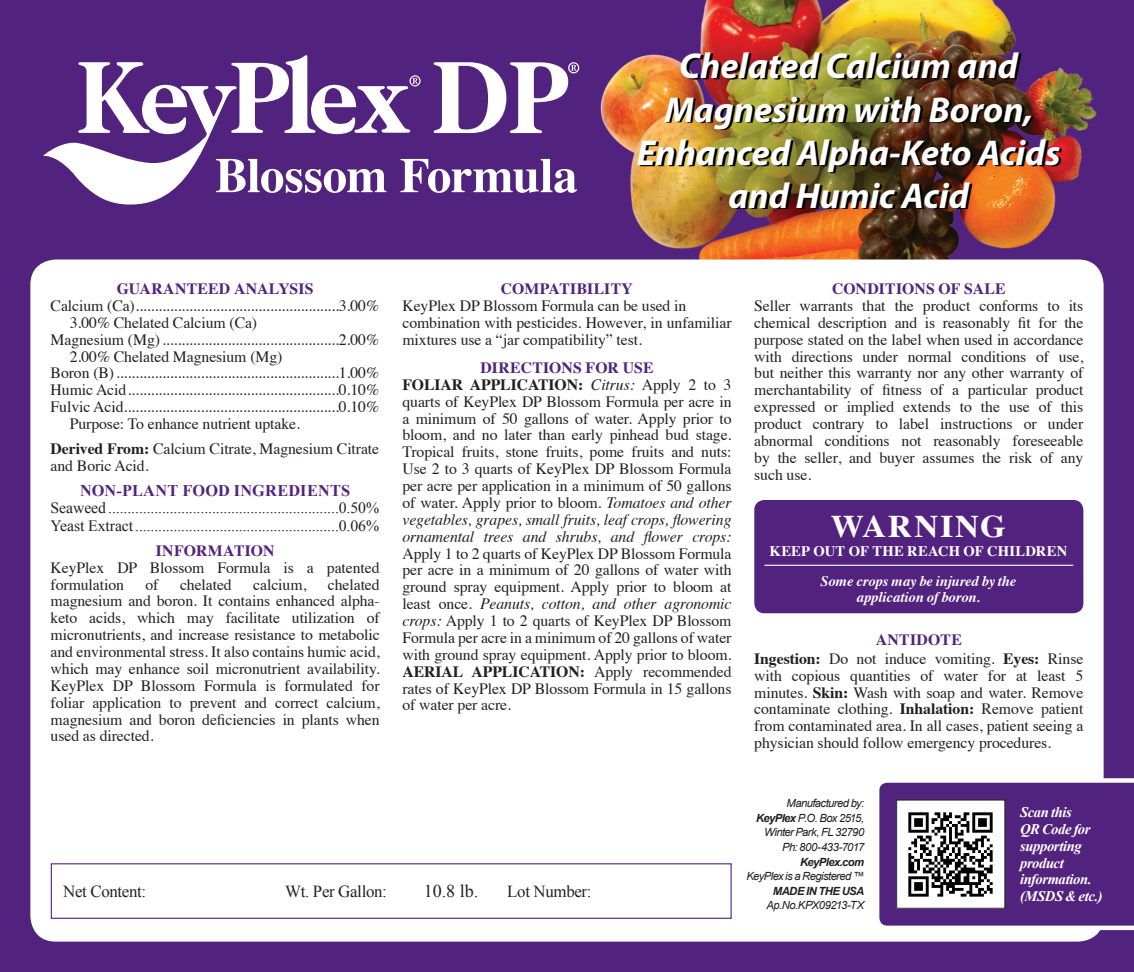
<style>
.page{position:relative;width:1134px;height:972px;background:#52227f}
.page>*{position:absolute;margin:0;border:0;box-sizing:border-box;transform-origin:0 0}
.t1{font:italic 700 36px "Myriad Pro";color:#fff}
.t2{font:700 31.5px "Times";letter-spacing:.065em;color:#fff;scale:1.05 1}
.t3{font:18px "Times New Roman";color:#231f20}
.t4{font:700 16.2px "Times New Roman";letter-spacing:.01em;color:#52227f}
.t5{font:15.75px/16.9px "Times";letter-spacing:-.005em;color:#231f20;text-align:justify}
.t6{font:15.75px "Times New Roman";letter-spacing:-.005em;color:#231f20}
.t7{font:700 15.75px "Times";letter-spacing:.01em;color:#52227f}
.t8{font:italic 700 14.62px/16.9px "Times New Roman";letter-spacing:-.03em;color:#fff}
.t9{font:italic 700 14.62px/15.8px "Times";letter-spacing:-.01em;color:#fff;text-align:center}
.t10{font:700 14.62px "Times";letter-spacing:.01em;color:#fff}
.t11{font:italic 11.25px/14.6px "Arial";letter-spacing:-.05em;color:#231f20;text-align:right}
.s1{font-weight:700}
.s2{font-style:italic}
</style>
<div class="page">
<img style="left:573px;top:0;width:530px;height:277px">
<div style="left:30px;top:260px;width:1074px;height:682px;background:#fff;border-radius:25px"></div>
<img style="left:640px;top:54px;width:422px;height:155px">
<svg style="left:43px;top:55px;width:378px;height:150px"></svg>
<svg style="left:434px;top:61px;width:145px;height:72px"></svg>
<svg style="left:216px;top:159px;width:361px;height:34px"></svg>
<div style="left:754px;top:500px;width:329px;height:113px;background:#52227f;border-radius:10px"></div>
<hr style="left:764px;top:565px;width:309px;height:1px;background:#fff">
<div style="left:51px;top:863px;width:681px;height:56px;border:1px solid #52227f"></div>
<svg style="left:879px;top:778px;width:255px;height:152px"></svg>
<img style="left:898px;top:802px;width:105px;height:105px">
<div style="left:896px;top:800px;width:109px;height:109px;border:1px solid #231f20"></div>
<p class="t1" style="left:679px;top:43px;width:340px">Chelated Calcium and</p>
<p class="t1" style="left:664px;top:86px;width:370px">Magnesium with Boron,</p>
<p class="t1" style="left:637px;top:129px;width:425px">Enhanced Alpha-Keto Acids</p>
<p class="t1" style="left:729px;top:173px;width:242px">and Humic Acid</p>
<p class="t7" style="left:117px;top:274px;width:198px">GUARANTEED ANALYSIS</p>
<p class="t5" style="left:51px;top:296px;width:330px">Calcium (Ca).....................................................3.00%</p>
<p class="t5" style="left:70px;top:313px;width:189px">3.00% Chelated Calcium (Ca)</p>
<p class="t5" style="left:51px;top:330px;width:330px">Magnesium (Mg)..............................................2.00%</p>
<p class="t5" style="left:70px;top:347px;width:214px">2.00% Chelated Magnesium (Mg)</p>
<p class="t5" style="left:51px;top:363px;width:330px">Boron (B)..........................................................1.00%</p>
<p class="t5" style="left:51px;top:380px;width:330px">Humic Acid.......................................................0.10%</p>
<p class="t5" style="left:51px;top:397px;width:330px">Fulvic Acid........................................................0.10%</p>
<p class="t5" style="left:70px;top:414px;width:232px">Purpose: To enhance nutrient uptake.</p>
<p class="t5" style="left:51px;top:439px;width:330px"><span class="s1">Derived From:</span> Calcium Citrate, Magnesium Citrate and Boric Acid.</p>
<p class="t4" style="left:80px;top:479px;width:272px">NON-PLANT FOOD INGREDIENTS</p>
<p class="t6" style="left:51px;top:498px;width:330px">Seaweed ............................................................0.50%</p>
<p class="t6" style="left:51px;top:515px;width:330px">Yeast Extract.....................................................0.06%</p>
<p class="t7" style="left:156px;top:535px;width:120px">INFORMATION</p>
<p class="t5" style="left:51px;top:558px;width:331px">KeyPlex DP Blossom Formula is a patented formulation</p>
<p class="t5" style="left:51px;top:574px;width:331px;text-indent:277px">chelated magnesium and boron. It contains enhanced alpha&shy;keto acids, which may facilitate utilization of micronutrients, and increase resistance to metabolic and environmental stress. It also contains humic acid, which may enhance soil micronutrient availability.<br>KeyPlex DP Blossom Formula is formulated for foliar application to prevent and correct calcium, magnesium and boron deficiencies in plants when used as directed.</p>
<p class="t5" style="left:146px;top:574px;width:15px">of</p>
<p class="t5" style="left:180px;top:574px;width:53px">chelated</p>
<p class="t5" style="left:253px;top:574px;width:55px">calcium,</p>
<p class="t7" style="left:501px;top:274px;width:134px">COMPATIBILITY</p>
<p class="t5" style="left:402px;top:296px;width:285px">KeyPlex DP Blossom Formula can be used in</p>
<p class="t5" style="left:402px;top:313px;width:331px">combination with pesticides. However, in unfamiliar mixtures use a “jar compatibility” test.</p>
<p class="t7" style="left:480px;top:353px;width:175px">DIRECTIONS FOR USE</p>
<p class="t5" style="left:402px;top:375px;width:331px"><span class="s1">FOLIAR APPLICATION:</span> <span class="s2">Citrus:</span> Apply 2 to 3 quarts of KeyPlex DP Blossom Formula per acre in a minimum of 50 gallons of water. Apply prior to bloom, and no later than early pinhead bud stage.<br>Tropical fruits, stone fruits, pome fruits and nuts:<br>Use 2 to 3 quarts of KeyPlex DP Blossom Formula per acre per application in a minimum of 50 gallons of water. Apply prior to bloom. <span class="s2">Tomatoes and other vegetables, grapes, small fruits, leaf crops, flowering ornamental trees and shrubs, and flower crops:<br></span>Apply 1 to 2 quarts of KeyPlex DP Blossom Formula per acre in a minimum of 20 gallons of water with ground spray equipment. Apply prior to bloom at least once. <span class="s2">Peanuts, cotton, and other agronomic crops:</span> Apply 1 to 2 quarts of KeyPlex DP Blossom Formula per acre in a minimum of 20 gallons of water with ground spray equipment. Apply prior to bloom.<br><span class="s1">AERIAL APPLICATION:</span> Apply recommended rates of KeyPlex DP Blossom Formula in 15 gallons of water per acre.</p>
<p class="t7" style="left:832px;top:274px;width:175px">CONDITIONS OF SALE</p>
<p class="t5" style="left:754px;top:296px;width:331px">Seller warrants that the product conforms to its chemical description and is reasonably fit for the purpose stated on the label when used in accordance with directions under normal conditions of use, but neither this warranty nor any other warranty of merchantability of fitness of a particular product expressed or implied extends to the use of this product contrary to label instructions or under abnormal conditions not reasonably foreseeable by the seller, and buyer assumes the risk of any such use.</p>
<p class="t2" style="left:831px;top:496px;width:168px">WARNING</p>
<p class="t10" style="left:770px;top:537px;width:299px">KEEP OUT OF THE REACH OF CHILDREN</p>
<p class="t9" style="left:821px;top:572px;width:197px">Some crops may be injured by the application of boron.</p>
<p class="t7" style="left:876px;top:625px;width:88px">ANTIDOTE</p>
<p class="t5" style="left:754px;top:649px;width:331px"><span class="s1">Ingestion:</span> Do not induce vomiting. <span class="s1">Eyes:</span> Rinse with copious quantities of water for at least 5 minutes. <span class="s1">Skin:</span> Wash with soap and water. Remove contaminate clothing. <span class="s1">Inhalation:</span> Remove patient from contaminated area. In all cases, patient seeing a physician should follow emergency procedures.</p>
<p class="t3" style="left:424px;top:879px;width:56px">10.8 lb.</p>
<p class="t11" style="left:747px;top:796px;width:119px">Manufactured by:<br><span class="s1">KeyPlex</span> P.O. Box 2515,<br>Winter Park, FL 32790<br>Ph: 800-433-7017<br><span class="s1">KeyPlex.com<br></span>KeyPlex is a Registered ™<br><span class="s1">MADE IN THE USA<br></span>Ap.No.KPX09213-TX</p>
<p class="t8" style="left:1020px;top:803px;width:73px">Scan this<br>QR Code for supporting product information.</p>
<p class="t8" style="left:1020px;top:888px;width:84px">(MSDS &amp; etc.)</p>
</div>
